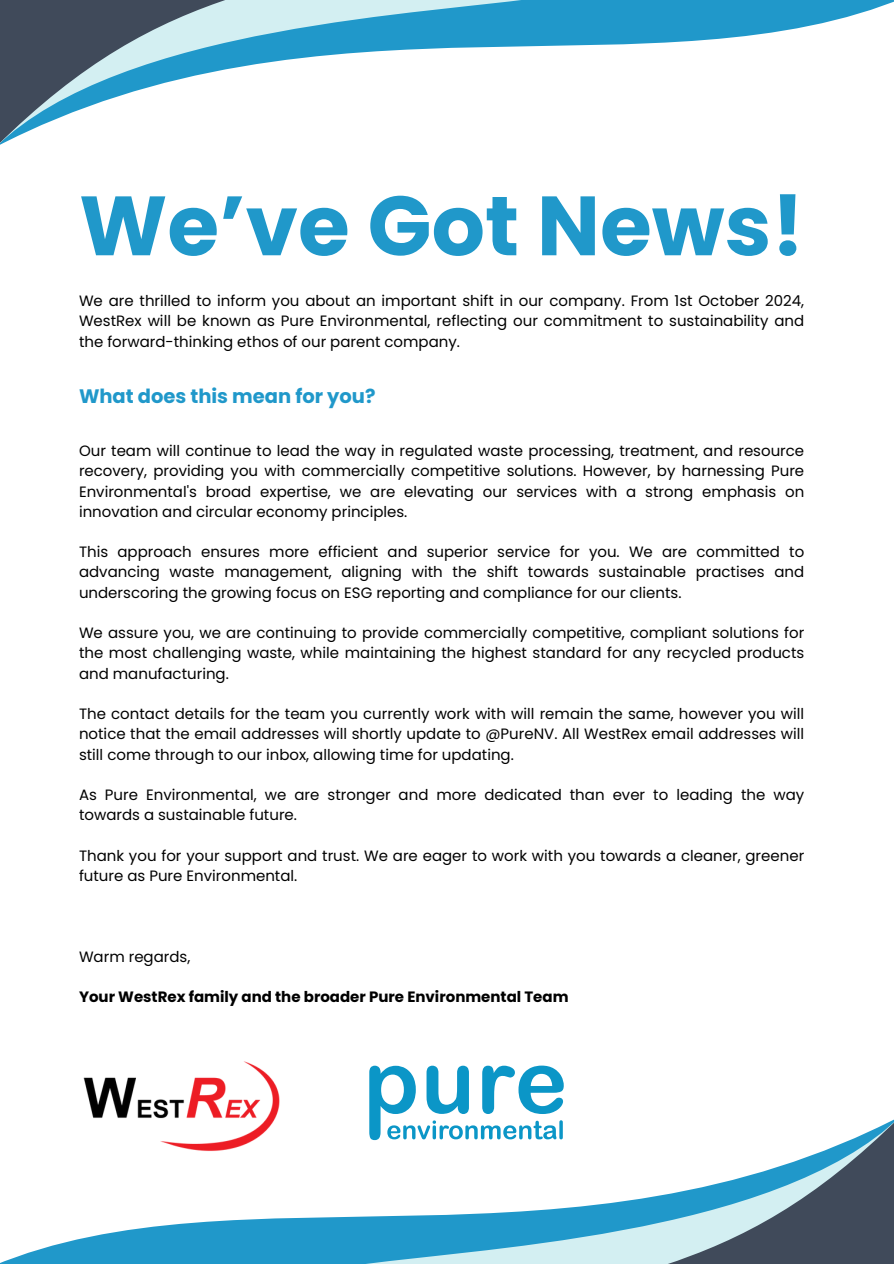
<style>
.page{position:relative;width:894px;height:1264px;background:#fff}
.page>*{position:absolute;margin:0;border:0;box-sizing:border-box;transform-origin:0 0}
.t1{font:700 83.85px "Poppins";color:#2098ca}
.t2{font:700 19.5px "Poppins";color:#2098ca}
.t3{font:15px/20.2px "Poppins";color:#000;text-align:justify}
.t4{font:700 15px "Poppins";color:#000}
</style>
<div class="page">
<svg style="left:369px;top:1065px;width:194px;height:51px"></svg>
<svg style="left:546px;top:0;width:347px;height:46px;fill:#2098ca"></svg>
<svg style="left:235px;top:0;width:311px;height:68px;fill:#2098ca"></svg>
<svg style="left:0;top:0;width:235px;height:145px"></svg>
<svg style="left:0;top:1216px;width:352px;height:47px;fill:#2098ca"></svg>
<svg style="left:352px;top:1116px;width:310px;height:147px"></svg>
<svg style="left:662px;top:1120px;width:231px;height:143px"></svg>
<img style="left:83px;top:1061px;width:197px;height:90px">
<p class="t1" style="left:79px;top:167px;width:726px">We’ve Got News!</p>
<p class="t3" style="left:79px;top:291px;width:726px">We are thrilled to inform you about an important shift in our company. From 1st October 2024, WestRex will be known as Pure Environmental, reflecting our commitment to sustainability and the forward-thinking ethos of our parent company.</p>
<p class="t2" style="left:79px;top:382px;width:298px">What does this mean for you?</p>
<p class="t3" style="left:79px;top:441px;width:726px">Our team will continue to lead the way in regulated waste processing, treatment, and resource recovery, providing you with commercially competitive solutions. However, by harnessing Pure Environmental's broad expertise, we are elevating our services with a strong emphasis on innovation and circular economy principles.</p>
<h1 class="t3" style="left:79px;top:542px;width:726px">This approach ensures more efficient and superior service for you. We are committed to advancing waste management, aligning with the shift towards sustainable practises and underscoring the growing focus on ESG reporting and compliance for our clients.</h1>
<p class="t3" style="left:79px;top:622px;width:726px">We assure you, we are continuing to provide commercially competitive, compliant solutions for the most challenging waste, while maintaining the highest standard for any recycled products and manufacturing.</p>
<h2 class="t3" style="left:79px;top:703px;width:726px">The contact details for the team you currently work with will remain the same, however you will notice that the email addresses will shortly update to @PureNV. All WestRex email addresses will still come through to our inbox, allowing time for updating.</h2>
<p class="t3" style="left:79px;top:784px;width:726px">As Pure Environmental, we are stronger and more dedicated than ever to leading the way towards a sustainable future.</p>
<p class="t3" style="left:79px;top:845px;width:726px">Thank you for your support and trust. We are eager to work with you towards a cleaner, greener future as Pure Environmental.</p>
<p class="t3" style="left:79px;top:946px;width:113px">Warm regards,</p>
<p class="t4" style="left:79px;top:986px;width:491px">Your WestRex family and the broader Pure Environmental Team</p>
</div>
